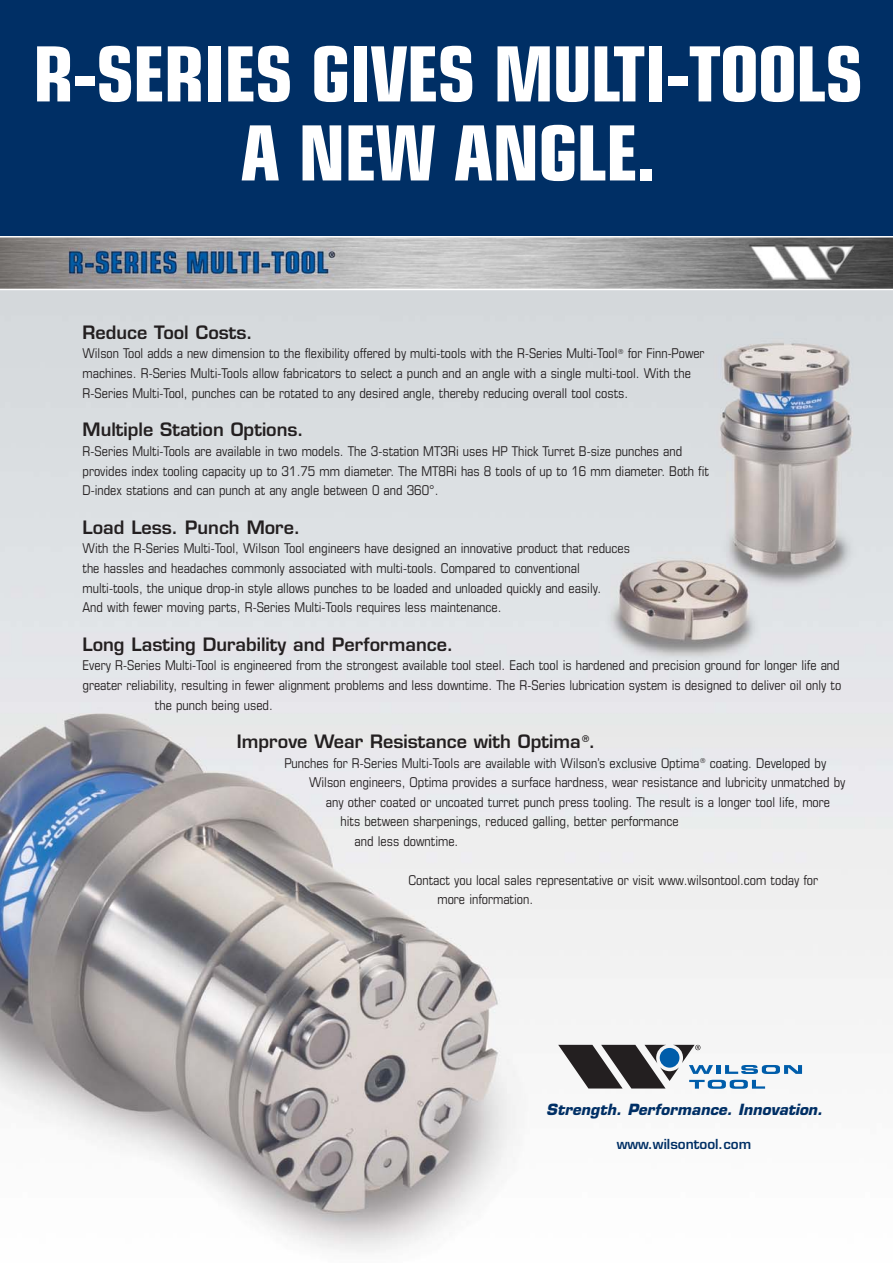
<style>
.page{position:relative;width:893px;height:1263px;background:#fff}
.page>*{position:absolute;margin:0;border:0;box-sizing:border-box;transform-origin:0 0}
.t1{font:700 condensed 76.05px/79.1px "Eurostile";letter-spacing:-.02em;color:#fff;text-align:center}
.t2{font:600 18px "Eurostile";color:#231f20}
.t3{font:italic 700 15px "Eurostile";color:#002f65}
.t4{font:condensed 13.5px/19.5px "Eurostile";color:#231f20}
.t5{font:600 13.5px "Eurostile";color:#002f65}
</style>
<div class="page">
<img style="left:0;top:290px;width:892px;height:962px">
<div style="left:0;top:0;width:892px;height:284px;background:#002f65"></div>
<img style="left:0;top:238px;width:892px;height:51px">
<hr style="left:0;top:236px;width:892px;height:2px;background:#fff">
<svg style="left:558px;top:1045px;width:244px;height:44px"></svg>
<h1 class="t1" style="left:33px;top:42px;width:831px">R-SERIES GIVES MULTI-TOOLS<br>A NEW ANGLE.</h1>
<h2 class="t2" style="left:82px;top:325px;width:172px">Reduce Tool Costs.</h2>
<p class="t4" style="left:82px;top:345px;width:623px">Wilson Tool adds a new dimension to the flexibility offered by multi-tools with the R-Series Multi-Tool<sup>®</sup> for Finn-Power machines. R-Series Multi-Tools allow fabricators to select a punch and an angle with a single multi-tool. With the<br>R-Series Multi-Tool, punches can be rotated to any desired angle, thereby reducing overall tool costs.</p>
<h2 class="t2" style="left:82px;top:423px;width:223px">Multiple Station Options.</h2>
<p class="t4" style="left:82px;top:443px;width:628px">R-Series Multi-Tools are available in two models. The 3-station MT3Ri uses HP Thick Turret B-size punches and provides index tooling capacity up to 31.75 mm diameter. The MT8Ri has 8 tools of up to 16 mm diameter. Both fit<br>D-index stations and can punch at any angle between 0 and 360°.</p>
<h2 class="t2" style="left:82px;top:520px;width:219px">Load Less. Punch More.</h2>
<p class="t4" style="left:82px;top:540px;width:549px">With the R-Series Multi-Tool, Wilson Tool engineers have designed an innovative product that reduces the hassles and headaches commonly associated with multi-tools. Compared to conventional multi-tools, the unique drop-in style allows punches to be loaded and unloaded quickly and easily.<br>And with fewer moving parts, R-Series Multi-Tools requires less maintenance.</p>
<h2 class="t2" style="left:82px;top:637px;width:372px">Long Lasting Durability and Performance.</h2>
<p class="t4" style="left:82px;top:657px;width:758px">Every R-Series Multi-Tool is engineered from the strongest available tool steel. Each tool is hardened and precision ground for longer life and</p>
<p class="t4" style="left:82px;top:677px;width:760px">greater reliability, resulting in fewer alignment problems and less downtime. The R-Series lubrication system is designed to deliver oil only to</p>
<p class="t4" style="left:155px;top:696px;width:119px">the punch being used.</p>
<h2 class="t2" style="left:237px;top:735px;width:360px">Improve Wear Resistance with Optima<sup>®</sup>.</h2>
<p class="t4" style="left:284px;top:755px;width:543px">Punches for R-Series Multi-Tools are available with Wilson’s exclusive Optima<sup>®</sup> coating. Developed by</p>
<p class="t4" style="left:309px;top:774px;width:538px">Wilson engineers, Optima provides a surface hardness, wear resistance and lubricity unmatched by</p>
<p class="t4" style="left:326px;top:794px;width:505px">any other coated or uncoated turret punch press tooling. The result is a longer tool life, more</p>
<p class="t4" style="left:340px;top:813px;width:339px">hits between sharpenings, reduced galling, better performance</p>
<p class="t4" style="left:354px;top:833px;width:105px">and less downtime.</p>
<p class="t4" style="left:437px;top:872px;width:382px;text-indent:-29px">Contact you local sales representative or visit www.wilsontool.com today for more information.</p>
<p class="t3" style="left:546px;top:1103px;width:281px">Strength. Performance. Innovation.</p>
<p class="t5" style="left:616px;top:1139px;width:136px">www.wilsontool.com</p>
</div>
